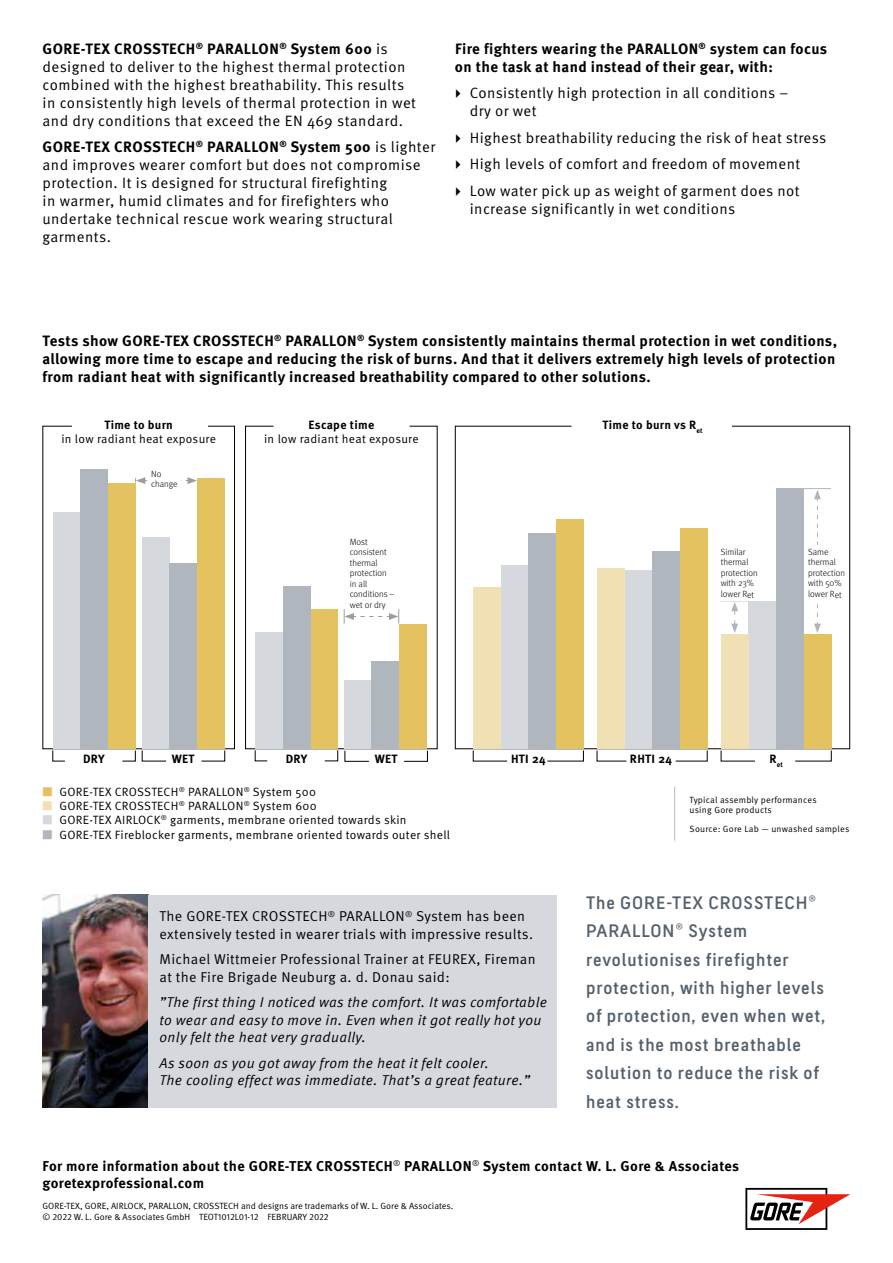
<style>
.page{position:relative;width:893px;height:1263px;background:#fff}
.page>*{position:absolute;margin:0;border:0;box-sizing:border-box;transform-origin:0 0}
.t1{font:500 18px/28.3px "GORE Fabrics";letter-spacing:.05em;color:#54616c}
.t2{font:15px/18px "Meta Pro Norm";letter-spacing:.025em;color:#000}
.t3{font:700 15px/18px "Meta Pro";letter-spacing:.025em;color:#000}
.t4{font:14.25px/17.2px "Meta Offc Norm Ita";letter-spacing:.025em;color:#000}
.t5{font:14.25px/17.2px "Meta Pro Norm";letter-spacing:.025em;color:#000}
.t6{font:700 14.25px/17.2px "Meta Pro";letter-spacing:.025em;color:#000}
.t7{font:12px "Meta Pro Norm";letter-spacing:.025em;color:#000}
.t8{font:700 12px "Meta Pro";letter-spacing:.025em;color:#000}
.t9{font:9px/11.2px "Meta Pro Norm";color:#000}
.t10{font:300 9px/10.5px "Meta Pro";color:#000}
.t11{font:9px/10.5px "Meta Pro Norm";letter-spacing:.025em;color:#000}
.t12{font:9px "Meta Pro Norm";letter-spacing:.02em;color:#000}
.t13{font:700 7.05px "Meta Pro";color:#000}
.s1{font-family:"Meta Pro Norm";font-weight:400}
.s2{font-family:"Meta Offc Norm";font-size:24px}
.s3{color:#e3c25f}
.s4{color:#f1e0b3}
.s5{color:#d5d9dd}
.s6{color:#afb6bd}
</style>
<div class="page">
<svg style="left:455px;top:426px;width:395px;height:323px"></svg>
<svg style="left:42px;top:426px;width:193px;height:323px"></svg>
<svg style="left:245px;top:426px;width:193px;height:323px"></svg>
<img style="left:43px;top:895px;width:106px;height:212px">
<svg style="left:804px;top:488px;width:27px;height:145px"></svg>
<svg style="left:721px;top:601px;width:27px;height:32px"></svg>
<div style="left:808px;top:546px;width:40px;height:55px;background:#fff"></div>
<div style="left:721px;top:541px;width:73px;height:60px;background:#fff"></div>
<div style="left:501px;top:565px;width:27px;height:183px;background:#d5d9dd"></div>
<div style="left:528px;top:533px;width:28px;height:215px;background:#afb6bd"></div>
<div style="left:556px;top:519px;width:28px;height:229px;background:#e3c25f"></div>
<div style="left:624px;top:570px;width:28px;height:178px;background:#d5d9dd"></div>
<div style="left:652px;top:550px;width:28px;height:198px;background:#afb6bd"></div>
<div style="left:680px;top:528px;width:27px;height:220px;background:#e3c25f"></div>
<div style="left:748px;top:601px;width:28px;height:147px;background:#d5d9dd"></div>
<div style="left:776px;top:488px;width:28px;height:260px;background:#afb6bd"></div>
<div style="left:804px;top:633px;width:27px;height:115px;background:#e3c25f"></div>
<div style="left:721px;top:633px;width:27px;height:115px;background:#f1e0b3"></div>
<div style="left:597px;top:568px;width:27px;height:180px;background:#f1e0b3"></div>
<div style="left:474px;top:587px;width:27px;height:161px;background:#f1e0b3"></div>
<div style="left:149px;top:895px;width:408px;height:212px;background:#d5d9dd"></div>
<hr style="left:674px;top:787px;width:1px;height:54px;background:#706f6f">
<div style="left:53px;top:512px;width:28px;height:236px;background:#d5d9dd"></div>
<div style="left:108px;top:483px;width:28px;height:265px;background:#e3c25f"></div>
<div style="left:142px;top:537px;width:27px;height:211px;background:#d5d9dd"></div>
<div style="left:197px;top:478px;width:28px;height:270px;background:#e3c25f"></div>
<div style="left:81px;top:469px;width:27px;height:279px;background:#afb6bd"></div>
<div style="left:169px;top:563px;width:28px;height:185px;background:#afb6bd"></div>
<svg style="left:135px;top:477px;width:62px;height:7px"></svg>
<svg style="left:52px;top:750px;width:13px;height:11px"></svg>
<svg style="left:122px;top:750px;width:14px;height:11px"></svg>
<svg style="left:142px;top:750px;width:24px;height:11px"></svg>
<svg style="left:201px;top:750px;width:24px;height:11px"></svg>
<div style="left:151px;top:463px;width:30px;height:31px;background:#fff"></div>
<div style="left:255px;top:632px;width:28px;height:116px;background:#d5d9dd"></div>
<div style="left:344px;top:680px;width:27px;height:68px;background:#d5d9dd"></div>
<div style="left:310px;top:609px;width:28px;height:139px;background:#e3c25f"></div>
<div style="left:399px;top:624px;width:28px;height:124px;background:#e3c25f"></div>
<div style="left:283px;top:586px;width:27px;height:162px;background:#afb6bd"></div>
<div style="left:371px;top:661px;width:28px;height:87px;background:#afb6bd"></div>
<svg style="left:344px;top:609px;width:55px;height:14px"></svg>
<svg style="left:255px;top:750px;width:13px;height:11px"></svg>
<svg style="left:324px;top:750px;width:14px;height:11px"></svg>
<svg style="left:345px;top:750px;width:24px;height:12px"></svg>
<svg style="left:404px;top:750px;width:24px;height:12px"></svg>
<svg style="left:721px;top:750px;width:34px;height:11px"></svg>
<svg style="left:795px;top:750px;width:37px;height:11px"></svg>
<svg style="left:597px;top:750px;width:30px;height:11px"></svg>
<svg style="left:675px;top:750px;width:33px;height:11px"></svg>
<svg style="left:473px;top:750px;width:34px;height:11px"></svg>
<svg style="left:547px;top:750px;width:37px;height:11px"></svg>
<svg style="left:745px;top:1188px;width:105px;height:42px"></svg>
<p class="t3" style="left:43px;top:39px;width:347px">GORE-TEX CROSSTECH<sup>®</sup> PARALLON<sup>®</sup> System 600 <span class="s1">is</span></p>
<p class="t2" style="left:43px;top:57px;width:375px">designed to deliver to the highest thermal protection combined with the highest breathability. This results in consistently high levels of thermal protection in wet and dry conditions that exceed the EN 469 standard.</p>
<p class="t3" style="left:43px;top:137px;width:394px">GORE-TEX CROSSTECH<sup>®</sup> PARALLON<sup>®</sup> System 500 <span class="s1">is lighter</span></p>
<p class="t2" style="left:43px;top:155px;width:380px">and improves wearer comfort but does not compromise protection. It is designed for structural firefighting<br>in warmer, humid climates and for firefighters who undertake technical rescue work wearing structural garments.</p>
<p class="t3" style="left:455px;top:39px;width:374px">Fire fighters wearing the PARALLON<sup>®</sup> system can focus on the task at hand instead of their gear, with:</p>
<p class="t2" style="left:470px;top:83px;width:320px;text-indent:-15px"><span class="s2">▸</span> Consistently high protection in all conditions – dry or wet</p>
<p class="t2" style="left:455px;top:123px;width:373px;line-height:26.5px"><span class="s2">▸</span> Highest breathability reducing the risk of heat stress <span class="s2">▸</span> High levels of comfort and freedom of movement<br><span class="s2">▸</span> Low water pick up as weight of garment does not</p>
<p class="t2" style="left:470px;top:199px;width:267px">increase significantly in wet conditions</p>
<p class="t3" style="left:43px;top:331px;width:796px;text-align:justify">Tests show GORE-TEX CROSSTECH<sup>®</sup> PARALLON<sup>®</sup> System consistently maintains thermal protection in wet conditions, allowing more time to escape and reducing the risk of burns. And that it delivers extremely high levels of protection from radiant heat with significantly increased breathability compared to other solutions.</p>
<p class="t8" style="left:104px;top:415px;width:70px">Time to burn</p>
<p class="t7" style="left:61px;top:430px;width:156px">in low radiant heat exposure</p>
<p class="t10" style="left:151px;top:468px;width:28px">No change</p>
<p class="t8" style="left:309px;top:415px;width:67px">Escape time</p>
<p class="t7" style="left:264px;top:430px;width:156px">in low radiant heat exposure</p>
<p class="t10" style="left:350px;top:536px;width:47px">Most consistent thermal protection in all conditions – wet or dry</p>
<p class="t8" style="left:83px;top:750px;width:23px">DRY</p>
<p class="t8" style="left:172px;top:750px;width:24px">WET</p>
<p class="t8" style="left:286px;top:750px;width:23px">DRY</p>
<p class="t8" style="left:375px;top:750px;width:24px">WET</p>
<p class="t7" style="left:43px;top:782px;width:275px"><span class="s3">■</span> GORE-TEX CROSSTECH<sup>®</sup> PARALLON<sup>®</sup> System 500</p>
<p class="t7" style="left:43px;top:797px;width:276px"><span class="s4">■</span> GORE-TEX CROSSTECH<sup>®</sup> PARALLON<sup>®</sup> System 600</p>
<p class="t7" style="left:43px;top:811px;width:366px"><span class="s5">■</span> GORE-TEX AIRLOCK<sup>®</sup> garments, membrane oriented towards skin</p>
<p class="t7" style="left:43px;top:825px;width:409px"><span class="s6">■</span> GORE-TEX Fireblocker garments, membrane oriented towards outer shell</p>
<p class="t8" style="left:602px;top:415px;width:102px">Time to burn vs R<sub>et</sub></p>
<p class="t10" style="left:721px;top:546px;width:39px">Similar thermal protection with 23% lower Ret</p>
<p class="t10" style="left:808px;top:546px;width:39px">Same thermal protection with 50% lower Ret</p>
<p class="t8" style="left:511px;top:750px;width:36px">HTI 24</p>
<p class="t8" style="left:630px;top:750px;width:44px">RHTI 24</p>
<p class="t13" style="left:769px;top:759px;width:15px"><sup>R</sup>et</p>
<p class="t11" style="left:690px;top:794px;width:129px">Typical assembly performances using Gore products</p>
<p class="t12" style="left:690px;top:822px;width:161px">Source: Gore Lab — unwashed samples</p>
<p class="t5" style="left:160px;top:907px;width:375px">The GORE-TEX CROSSTECH<sup>®</sup> PARALLON<sup>®</sup> System has been extensively tested in wearer trials with impressive results.</p>
<p class="t5" style="left:160px;top:950px;width:378px">Michael Wittmeier Professional Trainer at FEUREX, Fireman at the Fire Brigade Neuburg a. d. Donau said:</p>
<p class="t4" style="left:160px;top:994px;width:389px">”The first thing I noticed was the comfort. It was comfortable to wear and easy to move in. Even when it got really hot you only felt the heat very gradually.</p>
<p class="t4" style="left:160px;top:1054px;width:372px">As soon as you got away from the heat it felt cooler.<br>The cooling effect was immediate. That’s a great feature.”</p>
<p class="t1" style="left:586px;top:888px;width:241px">The GORE-TEX CROSSTECH®<br>PARALLON® System revolutionises firefighter protection, with higher levels of protection, even when wet, and is the most breathable solution to reduce the risk of heat stress.</p>
<p class="t6" style="left:43px;top:1156px;width:698px">For more information about the GORE-TEX CROSSTECH<sup>®</sup> PARALLON<sup>®</sup> System contact W. L. Gore &amp; Associates goretexprofessional.com</p>
<p class="t9" style="left:43px;top:1200px;width:412px">GORE-TEX, GORE, AIRLOCK, PARALLON, CROSSTECH and designs are trademarks of W. L. Gore &amp; Associates. © 2022 W. L. Gore &amp; Associates GmbH TEOT1012L01-12 FEBRUARY 2022</p>
</div>
